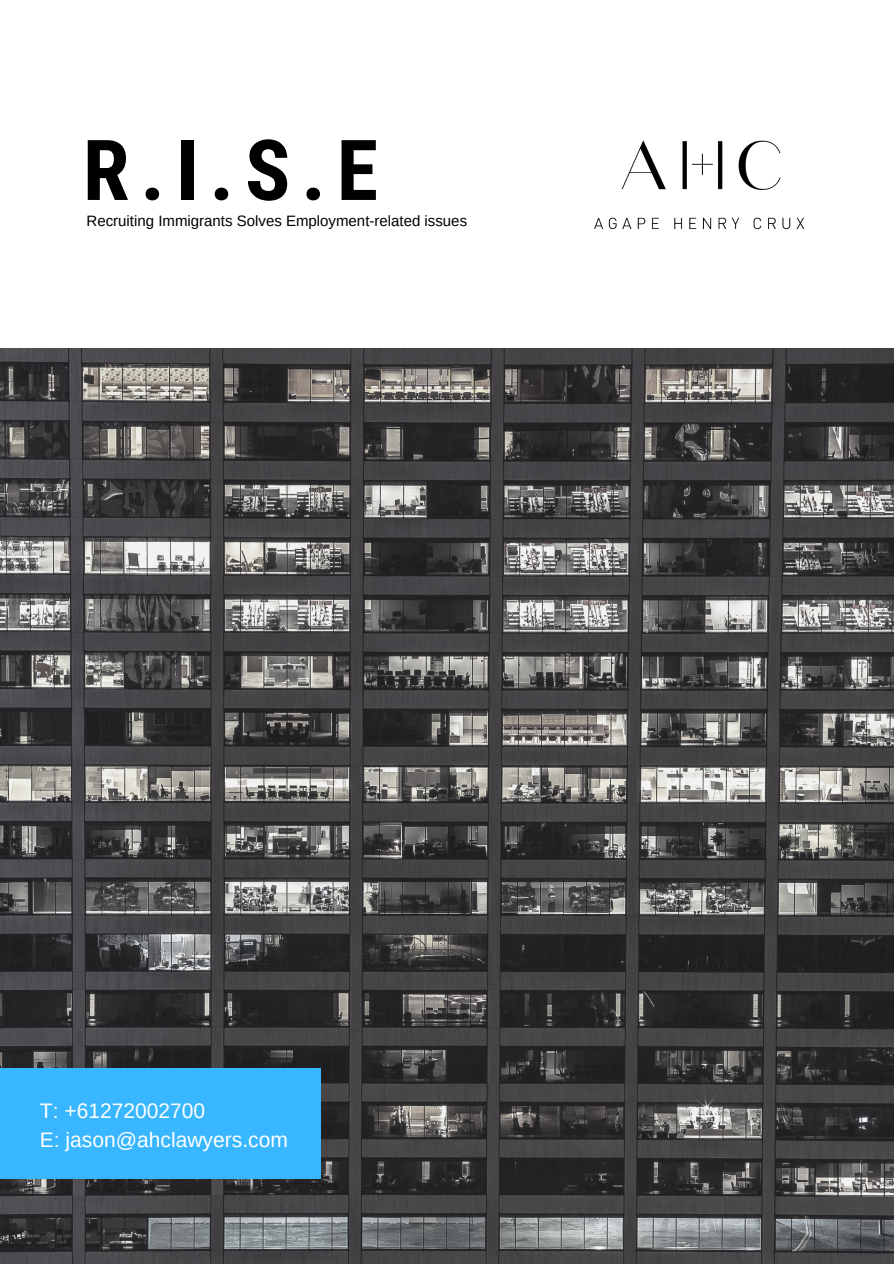
<style>
.page{position:relative;width:894px;height:1264px;background:#fff}
.page>*{position:absolute;margin:0;border:0;box-sizing:border-box;transform-origin:0 0}
.t1{font:700 84px "Roboto Condensed";color:#000}
.t2{font:21px/29.2px "Arimo";color:#fff}
.t3{font:15px "Arimo";color:#000}
</style>
<div class="page">
<img style="left:0;top:348px;width:893px;height:915px">
<div style="left:0;top:1068px;width:321px;height:110px;background:#38b6ff"></div>
<img style="left:594px;top:140px;width:211px;height:90px">
<h1 class="t1" style="left:83px;top:122px;width:296px">R.I.S.E</h1>
<p class="t3" style="left:86px;top:213px;width:382px">Recruiting Immigrants Solves Employment-related issues</p>
<h2 class="t2" style="left:40px;top:1095px;width:249px">T: +61272002700<br>E: jason@ahclawyers.com</h2>
</div>
